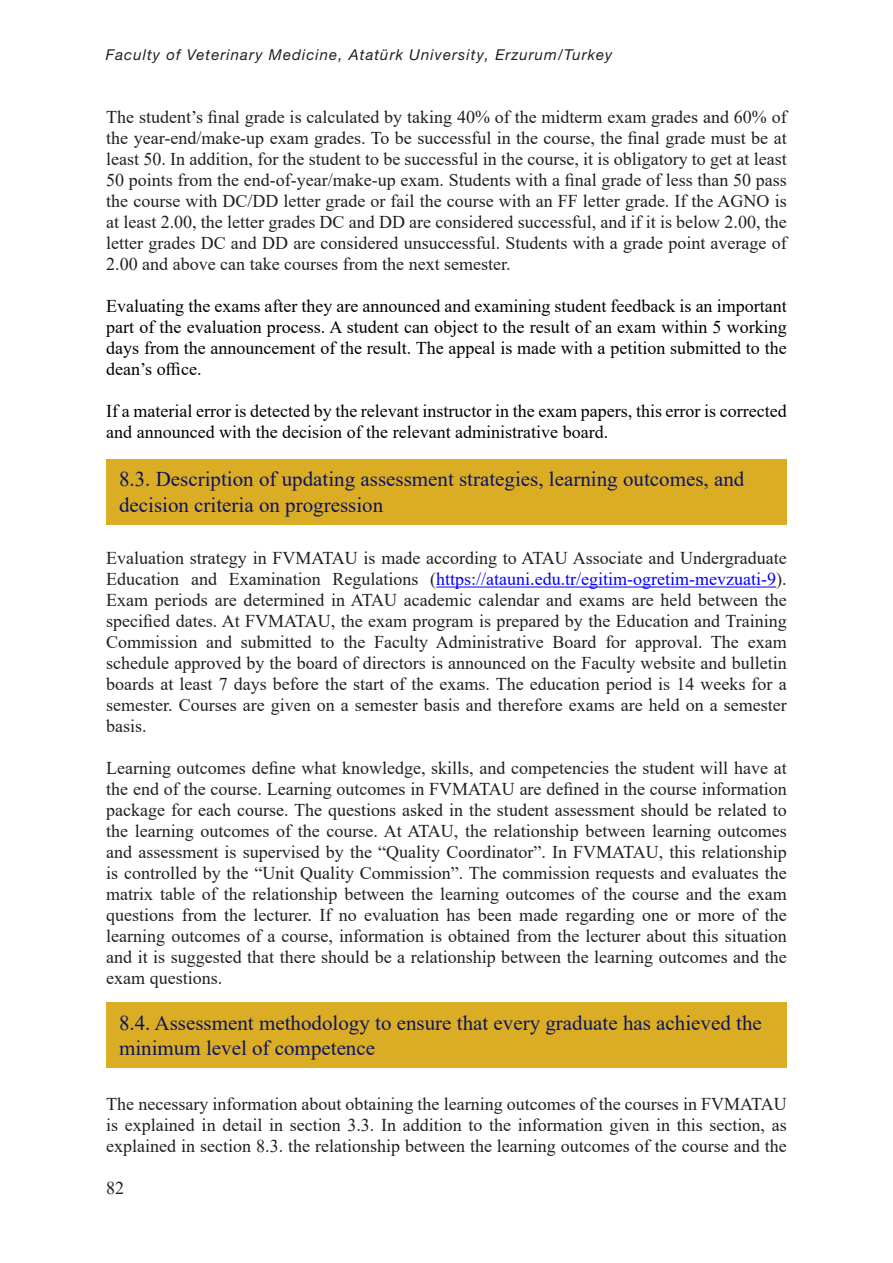
<style>
.page{position:relative;width:893px;height:1263px;background:#fff}
.page>*{position:absolute;margin:0;border:0;box-sizing:border-box;transform-origin:0 0}
.t1{font:21px/25.5px "Times New Roman";color:#0d1461}
.t2{font:18px/21px "Times New Roman";color:#231f20;text-align:justify}
.t3{font:18px/21px "Times New Roman";color:#000;text-align:justify}
.t4{font:italic 15px "Helvetica Neue LT Pro";letter-spacing:.07em;color:#231f20}
.s1{color:#00f}
</style>
<div class="page">
<div style="left:106px;top:459px;width:681px;height:66px;background:#daad25"></div>
<hr style="left:436px;top:587px;width:340px;height:1px;background:#00f">
<div style="left:106px;top:1002px;width:681px;height:66px;background:#daad25"></div>
<p class="t4" style="left:106px;top:45px;width:508px">Faculty of Veterinary Medicine, Atatürk University, Erzurum/Turkey</p>
<p class="t2" style="left:106px;top:106px;width:682px">The student’s final grade is calculated by taking 40% of the midterm exam grades and 60% of the year-end/make-up exam grades. To be successful in the course, the final grade must be at least 50. In addition, for the student to be successful in the course, it is obligatory to get at least 50 points from the end-of-year/make-up exam. Students with a final grade of less than 50 pass the course with DC/DD letter grade or fail the course with an FF letter grade. If the AGNO is at least 2.00, the letter grades DC and DD are considered successful, and if it is below 2.00, the letter grades DC and DD are considered unsuccessful. Students with a grade point average of 2.00 and above can take courses from the next semester.</p>
<p class="t3" style="left:106px;top:295px;width:682px">Evaluating the exams after they are announced and examining student feedback is an important part of the evaluation process. A student can object to the result of an exam within 5 working days from the announcement of the result. The appeal is made with a petition submitted to the dean’s office.</p>
<p class="t3" style="left:106px;top:400px;width:682px">If a material error is detected by the relevant instructor in the exam papers, this error is corrected and announced with the decision of the relevant administrative board.</p>
<p class="t1" style="left:119px;top:466px;width:627px">8.3. Description of updating assessment strategies, learning outcomes, and decision criteria on progression</p>
<p class="t2" style="left:106px;top:547px;width:682px">Evaluation strategy in FVMATAU is made according to ATAU Associate and Undergraduate Education and Examination Regulations (<span class="s1">https://atauni.edu.tr/egitim-ogretim-mevzuati-9</span>).<br>Exam periods are determined in ATAU academic calendar and exams are held between the specified dates. At FVMATAU, the exam program is prepared by the Education and Training Commission and submitted to the Faculty Administrative Board for approval. The exam schedule approved by the board of directors is announced on the Faculty website and bulletin boards at least 7 days before the start of the exams. The education period is 14 weeks for a semester. Courses are given on a semester basis and therefore exams are held on a semester basis.</p>
<p class="t2" style="left:106px;top:757px;width:682px">Learning outcomes define what knowledge, skills, and competencies the student will have at the end of the course. Learning outcomes in FVMATAU are defined in the course information package for each course. The questions asked in the student assessment should be related to the learning outcomes of the course. At ATAU, the relationship between learning outcomes and assessment is supervised by the “Quality Coordinator”. In FVMATAU, this relationship is controlled by the “Unit Quality Commission”. The commission requests and evaluates the matrix table of the relationship between the learning outcomes of the course and the exam questions from the lecturer. If no evaluation has been made regarding one or more of the learning outcomes of a course, information is obtained from the lecturer about this situation and it is suggested that there should be a relationship between the learning outcomes and the exam questions.</p>
<p class="t1" style="left:119px;top:1009px;width:644px">8.4. Assessment methodology to ensure that every graduate has achieved the minimum level of competence</p>
<p class="t2" style="left:106px;top:1093px;width:682px">The necessary information about obtaining the learning outcomes of the courses in FVMATAU is explained in detail in section 3.3. In addition to the information given in this section, as explained in section 8.3. the relationship between the learning outcomes of the course and the</p>
<p class="t2" style="left:106px;top:1177px;width:19px">82</p>
</div>
